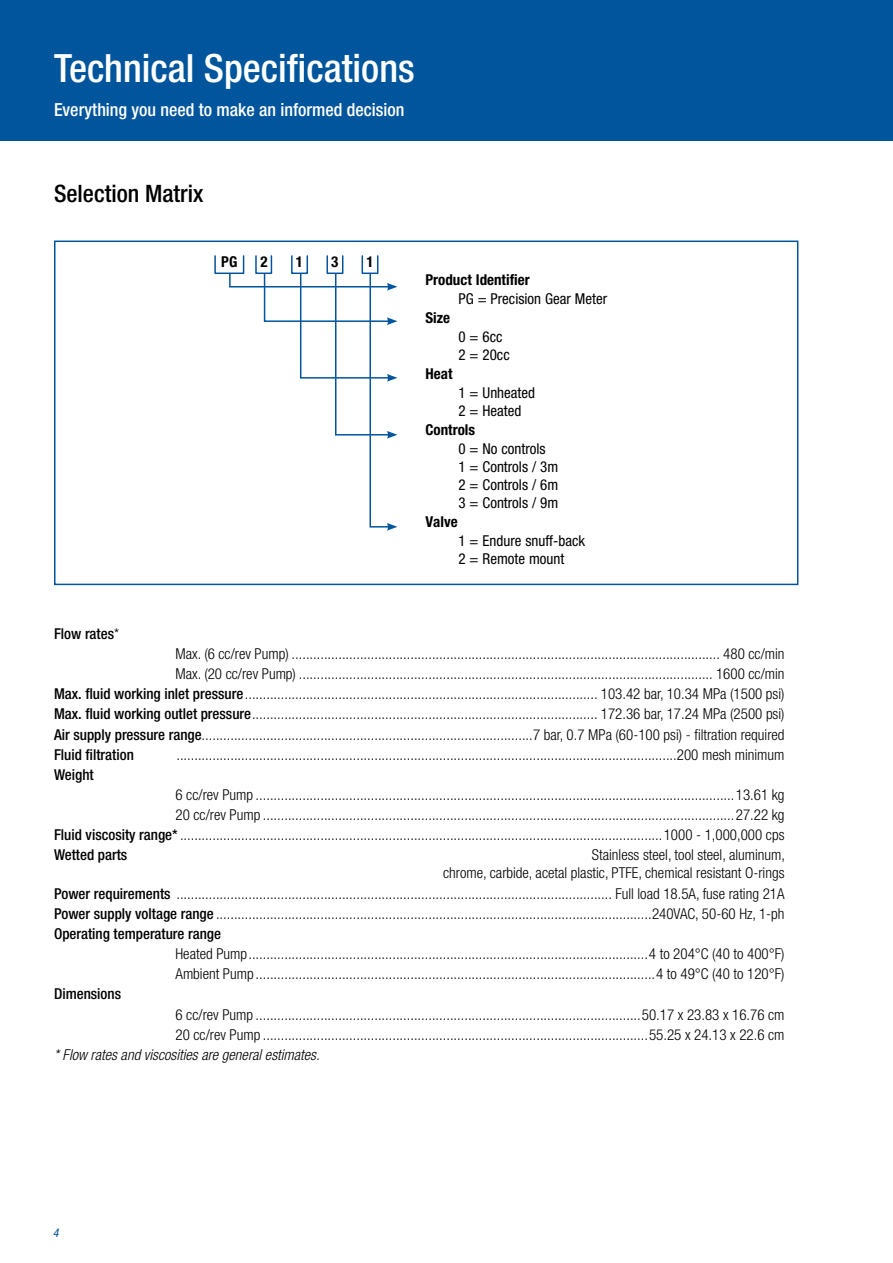
<style>
.page{position:relative;width:893px;height:1263px;background:#fff}
.page>*{position:absolute;margin:0;border:0;box-sizing:border-box;transform-origin:0 0}
.t1{font:500 condensed 39px "Helvetica Neue LT Std";color:#fff}
.t2{font:500 condensed 24px "Helvetica Neue LT Std";color:#000}
.t3{font:500 condensed 18px "Helvetica Neue LT Std";color:#fff}
.t4{font:300 condensed 15px/20.1px "Helvetica Neue LT Std";color:#000}
.t5{font:condensed 15px/18px "Helvetica Neue LT Std";color:#000}
.t6{font:500 condensed 15px "Helvetica Neue LT Std";color:#000}
.t7{font:italic 300 condensed 15px "Helvetica Neue LT Std";color:#000}
.t8{font:700 condensed 15px "Helvetica Neue LT Std";color:#000}
.t9{font:italic condensed 12px "Helvetica Neue LT Std";color:#00559c}
.s1{font-weight:300}
.s2{font-weight:500}
</style>
<div class="page">
<div style="left:0;top:0;width:893px;height:140px;background:#00559c"></div>
<div style="left:54px;top:241px;width:744px;height:344px;border:2px solid #00559c"></div>
<div style="left:214px;top:255px;width:30px;height:19px;border:2px solid #00559c"></div>
<div style="left:255px;top:255px;width:17px;height:19px;border:2px solid #00559c"></div>
<div style="left:291px;top:255px;width:17px;height:19px;border:2px solid #00559c"></div>
<div style="left:326px;top:255px;width:17px;height:19px;border:2px solid #00559c"></div>
<div style="left:362px;top:255px;width:16px;height:19px;border:2px solid #00559c"></div>
<svg style="left:228px;top:272px;width:169px;height:259px"></svg>
<h1 class="t1" style="left:54px;top:54px;width:362px">Technical Specifications</h1>
<p class="t3" style="left:54px;top:104px;width:352px">Everything you need to make an informed decision</p>
<h2 class="t2" style="left:54px;top:184px;width:151px">Selection Matrix</h2>
<p class="t8" style="left:221px;top:256px;width:18px">PG</p>
<p class="t8" style="left:261px;top:256px;width:9px">2</p>
<p class="t8" style="left:296px;top:256px;width:9px">1</p>
<p class="t8" style="left:331px;top:256px;width:9px">3</p>
<p class="t8" style="left:367px;top:256px;width:9px">1</p>
<p class="t6" style="left:54px;top:628px;width:67px">Flow rates<span class="s1">*</span></p>
<p class="t8" style="left:425px;top:274px;width:106px">Product Identifier</p>
<p class="t5" style="left:458px;top:291px;width:150px">PG = Precision Gear Meter</p>
<p class="t5" style="left:458px;top:329px;width:53px">0 = 6cc<br>2 = 20cc</p>
<p class="t5" style="left:458px;top:385px;width:78px">1 = Unheated<br>2 = Heated</p>
<p class="t8" style="left:425px;top:312px;width:26px">Size</p>
<p class="t8" style="left:425px;top:368px;width:28px">Heat</p>
<p class="t8" style="left:425px;top:424px;width:51px">Controls</p>
<p class="t5" style="left:458px;top:442px;width:101px">0 = No controls<br>1 = Controls / 3m<br>2 = Controls / 6m<br>3 = Controls / 9m</p>
<p class="t8" style="left:425px;top:516px;width:34px">Valve</p>
<p class="t5" style="left:458px;top:534px;width:128px">1 = Endure snuff-back<br>2 = Remote mount</p>
<p class="t4" style="left:176px;top:645px;width:611px">Max. (6 cc/rev Pump) ....................................................................................................................... 480 cc/min</p>
<p class="t4" style="left:176px;top:665px;width:611px">Max. (20 cc/rev Pump) ................................................................................................................... 1600 cc/min</p>
<p class="t4" style="left:54px;top:686px;width:732px"><span class="s2">Max. fluid working inlet pressure</span> .................................................................................................. 103.42 bar, 10.34 MPa (1500 psi)</p>
<p class="t4" style="left:54px;top:706px;width:732px"><span class="s2">Max. fluid working outlet pressure</span> ................................................................................................ 172.36 bar, 17.24 MPa (2500 psi)</p>
<p class="t4" style="left:54px;top:726px;width:732px"><span class="s2">Air supply pressure range</span>............................................................................................7 bar, 0.7 MPa (60-100 psi) - filtration required</p>
<p class="t6" style="left:54px;top:749px;width:81px">Fluid filtration</p>
<p class="t4" style="left:176px;top:746px;width:610px">...........................................................................................................................................200 mesh minimum</p>
<p class="t6" style="left:54px;top:769px;width:41px">Weight</p>
<p class="t4" style="left:176px;top:786px;width:611px">6 cc/rev Pump .....................................................................................................................................13.61 kg</p>
<p class="t4" style="left:176px;top:807px;width:611px">20 cc/rev Pump ...................................................................................................................................27.22 kg</p>
<p class="t4" style="left:54px;top:827px;width:732px"><span class="s2">Fluid viscosity range*</span> ......................................................................................................................................1000 - 1,000,000 cps</p>
<p class="t6" style="left:54px;top:850px;width:75px">Wetted parts</p>
<p class="t4" style="left:443px;top:848px;width:343px;line-height:18px;text-align:right">Stainless steel, tool steel, aluminum,<br>chrome, carbide, acetal plastic, PTFE, chemical resistant O-rings</p>
<p class="t4" style="left:54px;top:885px;width:732px;text-align:justify"><span class="s2">Power requirements</span> ......................................................................................................................... Full load 18.5A, fuse rating 21A <span class="s2">Power supply voltage range</span> .........................................................................................................................240VAC, 50-60 Hz, 1-ph <span class="s2">Operating temperature range</span></p>
<p class="t4" style="left:176px;top:945px;width:611px">Heated Pump ...............................................................................................................4 to 204°C (40 to 400°F)<br>Ambient Pump ...............................................................................................................4 to 49°C (40 to 120°F)</p>
<p class="t6" style="left:54px;top:989px;width:69px">Dimensions</p>
<p class="t4" style="left:176px;top:1006px;width:611px">6 cc/rev Pump ...........................................................................................................50.17 x 23.83 x 16.76 cm<br>20 cc/rev Pump ...........................................................................................................55.25 x 24.13 x 22.6 cm</p>
<p class="t7" style="left:54px;top:1049px;width:267px">* Flow rates and viscosities are general estimates.</p>
<p class="t9" style="left:53px;top:1228px;width:7px">4</p>
</div>
